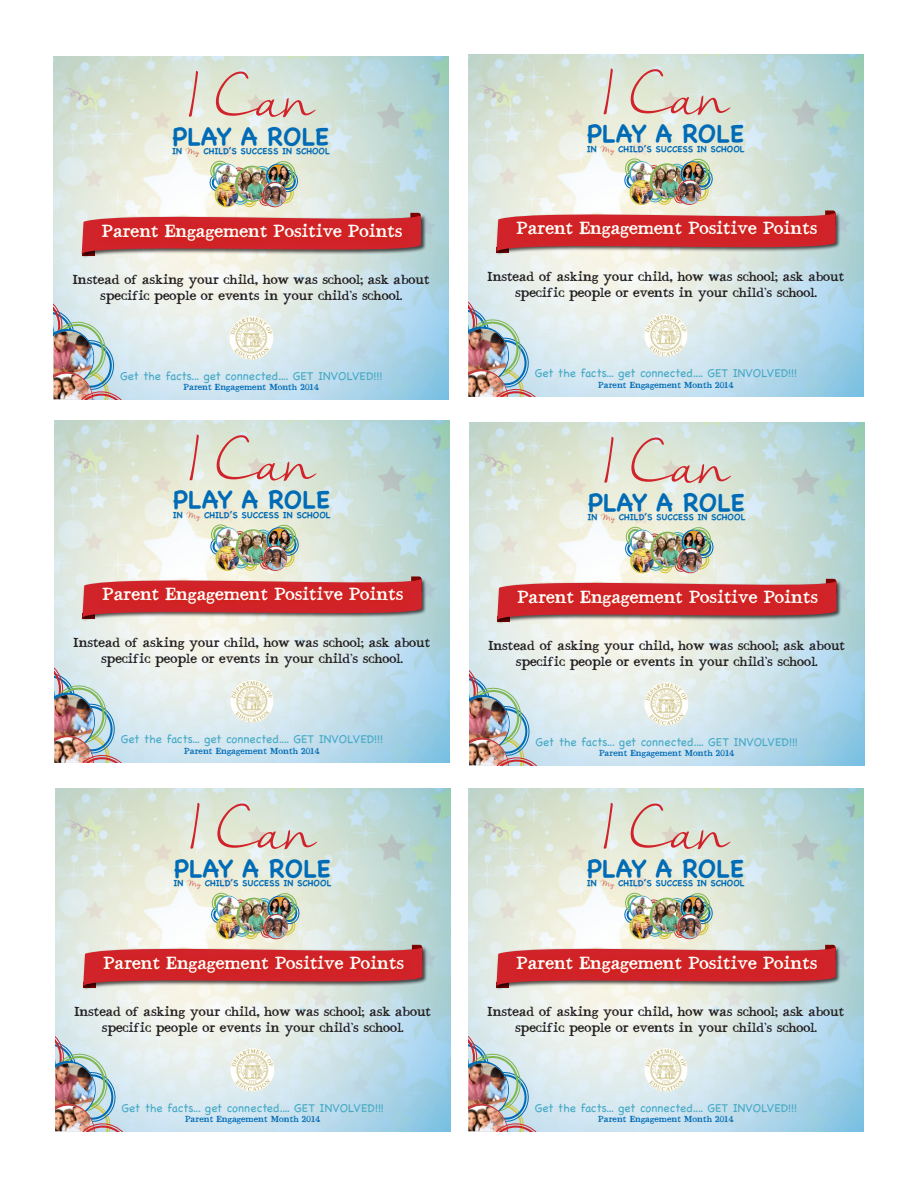
<style>
.page{position:relative;width:918px;height:1188px;background:#fff}
.page>*{position:absolute;margin:0;border:0;box-sizing:border-box;transform-origin:0 0}
.t1{font:52.65px "Nella Sue Demo";color:#d1232a}
.t2{font:700 24.9px "Chalkboard";color:#006bb6}
.t3{font:17.55px "Bodoni Hand";color:#fff}
.t4{font:13.2px/15.8px "Bodoni Hand";color:#231f20;text-align:center}
.t5{font:11.7px "Chalkboard";color:#45a9c5}
.t6{font:700 8.85px "Chalkboard";color:#006bb6}
.t7{font:8.85px "Bodoni Hand";color:#006bb6}
.s1{font-family:"Nella Sue Demo";font-weight:400;font-size:7.05px;color:#c63e3a}
</style>
<div class="page">
<div style="left:496px;top:212px;width:345px;height:44px;background:#231f20;opacity:.75"></div>
<img style="left:496px;top:158px;width:340px;height:97px">
<div style="left:511px;top:215px;width:315px;height:32px;background:#d12226"></div>
<img style="left:642px;top:312px;width:48px;height:46px">
<img style="left:468px;top:292px;width:80px;height:105px">
<div style="left:82px;top:946px;width:345px;height:44px;background:#231f20;opacity:.75"></div>
<img style="left:83px;top:892px;width:339px;height:97px">
<div style="left:98px;top:950px;width:314px;height:32px;background:#d12226"></div>
<img style="left:229px;top:1046px;width:48px;height:46px">
<img style="left:55px;top:1026px;width:80px;height:105px">
<div style="left:496px;top:946px;width:345px;height:44px;background:#231f20;opacity:.75"></div>
<img style="left:496px;top:892px;width:340px;height:97px">
<div style="left:511px;top:950px;width:315px;height:32px;background:#d12226"></div>
<img style="left:642px;top:1046px;width:48px;height:46px">
<img style="left:468px;top:1026px;width:80px;height:105px">
<div style="left:496px;top:580px;width:345px;height:44px;background:#231f20;opacity:.75"></div>
<img style="left:497px;top:526px;width:339px;height:97px">
<div style="left:512px;top:584px;width:314px;height:32px;background:#d12226"></div>
<img style="left:643px;top:680px;width:48px;height:46px">
<img style="left:469px;top:660px;width:80px;height:105px">
<div style="left:81px;top:214px;width:345px;height:44px;background:#231f20;opacity:.75"></div>
<img style="left:82px;top:160px;width:339px;height:97px">
<div style="left:96px;top:218px;width:315px;height:32px;background:#d12226"></div>
<img style="left:227px;top:314px;width:48px;height:46px">
<img style="left:54px;top:294px;width:79px;height:105px">
<div style="left:82px;top:578px;width:345px;height:44px;background:#231f20;opacity:.75"></div>
<img style="left:82px;top:524px;width:340px;height:97px">
<div style="left:97px;top:581px;width:315px;height:32px;background:#d12226"></div>
<img style="left:228px;top:678px;width:48px;height:46px">
<img style="left:54px;top:658px;width:80px;height:105px">
<h1 class="t1" style="left:189px;top:67px;width:127px">I Can</h1>
<h1 class="t1" style="left:604px;top:65px;width:127px">I Can</h1>
<h2 class="t2" style="left:173px;top:121px;width:158px">PLAY A ROLE</h2>
<p class="t6" style="left:172px;top:146px;width:159px">IN <span class="s1">My</span> CHILD’S SUCCESS IN SCHOOL</p>
<h2 class="t2" style="left:587px;top:119px;width:158px">PLAY A ROLE</h2>
<p class="t6" style="left:587px;top:143px;width:159px">IN <span class="s1">My</span> CHILD’S SUCCESS IN SCHOOL</p>
<h3 class="t3" style="left:102px;top:223px;width:302px">Parent Engagement Positive Points</h3>
<h3 class="t3" style="left:517px;top:221px;width:302px">Parent Engagement Positive Points</h3>
<p class="t4" style="left:73px;top:273px;width:358px">Instead of asking your child, how was school; ask about specific people or events in your child’s school.</p>
<p class="t4" style="left:488px;top:271px;width:358px">Instead of asking your child, how was school; ask about specific people or events in your child’s school.</p>
<p class="t5" style="left:120px;top:369px;width:264px">Get the facts... get connected.... GET INVOLVED!!!</p>
<p class="t7" style="left:184px;top:383px;width:137px">Parent Engagement Month 2014</p>
<p class="t5" style="left:535px;top:366px;width:264px">Get the facts... get connected.... GET INVOLVED!!!</p>
<p class="t7" style="left:598px;top:381px;width:137px">Parent Engagement Month 2014</p>
<h1 class="t1" style="left:190px;top:431px;width:127px">I Can</h1>
<h1 class="t1" style="left:604px;top:433px;width:127px">I Can</h1>
<h2 class="t2" style="left:173px;top:485px;width:158px">PLAY A ROLE</h2>
<p class="t6" style="left:173px;top:509px;width:159px">IN <span class="s1">My</span> CHILD’S SUCCESS IN SCHOOL</p>
<h2 class="t2" style="left:588px;top:487px;width:158px">PLAY A ROLE</h2>
<p class="t6" style="left:588px;top:512px;width:159px">IN <span class="s1">My</span> CHILD’S SUCCESS IN SCHOOL</p>
<h3 class="t3" style="left:103px;top:587px;width:302px">Parent Engagement Positive Points</h3>
<h3 class="t3" style="left:517px;top:589px;width:302px">Parent Engagement Positive Points</h3>
<p class="t4" style="left:74px;top:637px;width:358px">Instead of asking your child, how was school; ask about specific people or events in your child’s school.</p>
<p class="t4" style="left:488px;top:639px;width:358px">Instead of asking your child, how was school; ask about specific people or events in your child’s school.</p>
<p class="t5" style="left:121px;top:732px;width:264px">Get the facts... get connected.... GET INVOLVED!!!</p>
<p class="t7" style="left:184px;top:747px;width:137px">Parent Engagement Month 2014</p>
<p class="t5" style="left:536px;top:735px;width:264px">Get the facts... get connected.... GET INVOLVED!!!</p>
<p class="t7" style="left:599px;top:749px;width:137px">Parent Engagement Month 2014</p>
<h1 class="t1" style="left:190px;top:799px;width:127px">I Can</h1>
<h1 class="t1" style="left:604px;top:799px;width:127px">I Can</h1>
<h2 class="t2" style="left:174px;top:853px;width:158px">PLAY A ROLE</h2>
<p class="t6" style="left:174px;top:878px;width:159px">IN <span class="s1">My</span> CHILD’S SUCCESS IN SCHOOL</p>
<h2 class="t2" style="left:587px;top:853px;width:158px">PLAY A ROLE</h2>
<p class="t6" style="left:587px;top:878px;width:159px">IN <span class="s1">My</span> CHILD’S SUCCESS IN SCHOOL</p>
<h3 class="t3" style="left:103px;top:955px;width:302px">Parent Engagement Positive Points</h3>
<h3 class="t3" style="left:517px;top:955px;width:302px">Parent Engagement Positive Points</h3>
<p class="t4" style="left:74px;top:1005px;width:358px">Instead of asking your child, how was school; ask about specific people or events in your child’s school.</p>
<p class="t4" style="left:488px;top:1005px;width:358px">Instead of asking your child, how was school; ask about specific people or events in your child’s school.</p>
<p class="t5" style="left:122px;top:1101px;width:264px">Get the facts... get connected.... GET INVOLVED!!!</p>
<p class="t7" style="left:185px;top:1115px;width:137px">Parent Engagement Month 2014</p>
<p class="t5" style="left:535px;top:1101px;width:264px">Get the facts... get connected.... GET INVOLVED!!!</p>
<p class="t7" style="left:598px;top:1115px;width:137px">Parent Engagement Month 2014</p>
</div>
